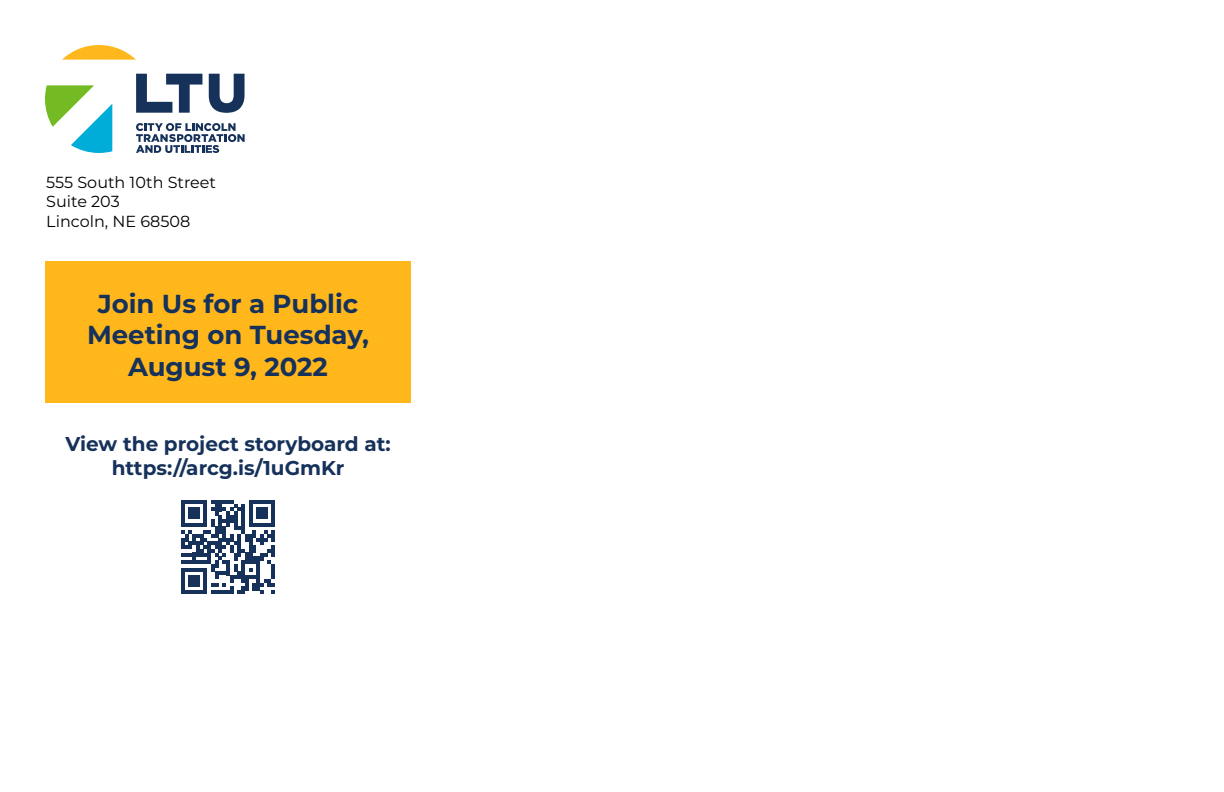
<style>
.page{position:relative;width:1224px;height:792px;background:#fff}
.page>*{position:absolute;margin:0;border:0;box-sizing:border-box;transform-origin:0 0}
.t1{font:700 26px/31.2px "Montserrat";color:#16315a;text-align:center}
.t2{font:700 20px/24px "Montserrat";color:#16315a;text-align:center}
.t3{font:16px/19.2px "Montserrat";color:#000}
</style>
<div class="page">
<svg style="left:62px;top:45px;width:74px;height:15px"></svg>
<svg style="left:45px;top:85px;width:67px;height:68px"></svg>
<svg style="left:209px;top:74px;width:36px;height:39px"></svg>
<svg style="left:136px;top:74px;width:66px;height:39px"></svg>
<svg style="left:136px;top:123px;width:109px;height:30px"></svg>
<div style="left:45px;top:261px;width:366px;height:142px;background:#ffb71b"></div>
<svg style="left:181px;top:500px;width:94px;height:94px"></svg>
<p class="t3" style="left:46px;top:172px;width:171px">555 South 10th Street<br>Suite 203<br>Lincoln, NE 68508</p>
<h1 class="t1" style="left:87px;top:287px;width:283px">Join Us for a Public<br>Meeting on Tuesday,<br>August 9, 2022</h1>
<p class="t2" style="left:65px;top:431px;width:327px">View the project storyboard at: https://arcg.is/1uGmKr</p>
</div>
